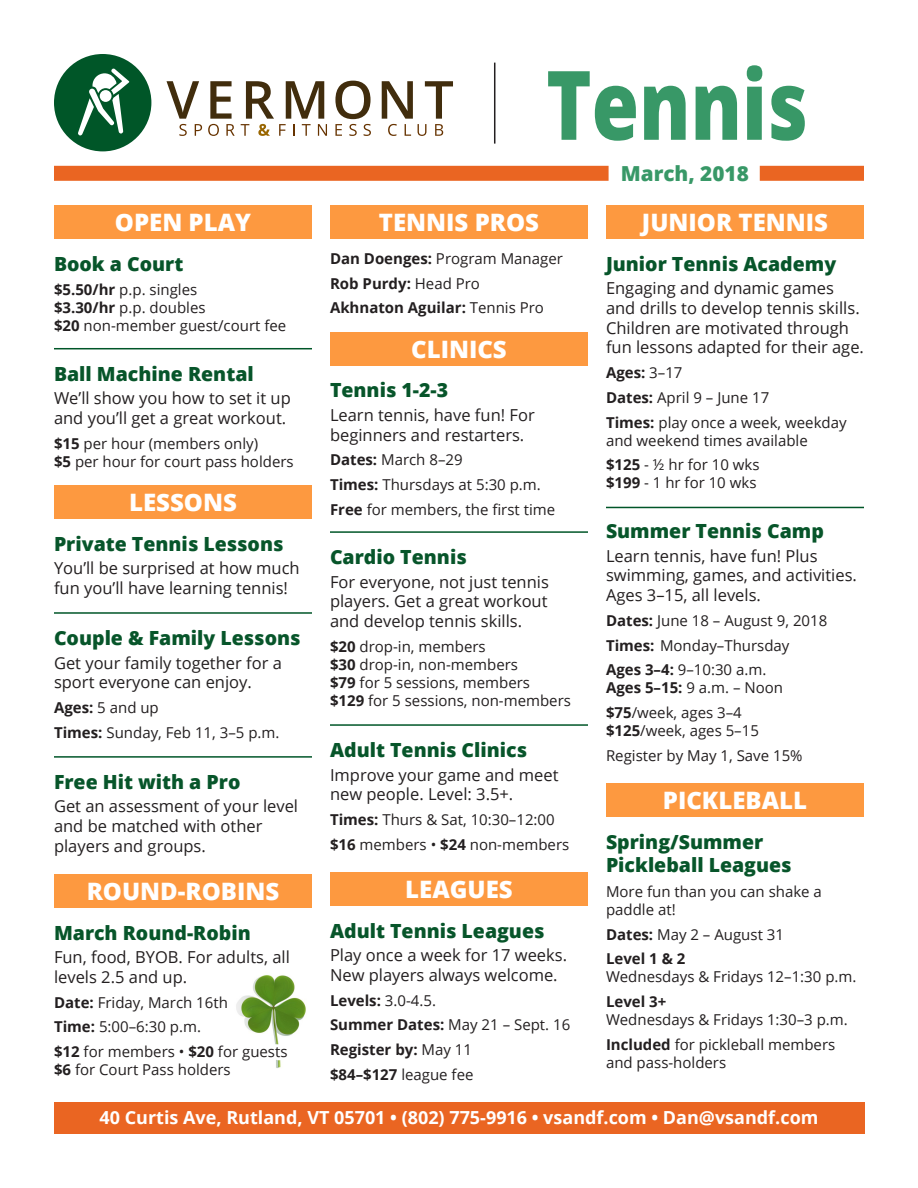
<style>
.page{position:relative;width:918px;height:1188px;background:#fff}
.page>*{position:absolute;margin:0;border:0;box-sizing:border-box;transform-origin:0 0}
.t1{font:800 96px "Open Sans";color:#389867;scale:.8 1}
.t2{font:800 24px "Open Sans";color:#fff}
.t3{font:800 20.7px "Open Sans";color:#389867}
.t4{font:800 19.5px/23.4px "Open Sans";color:#07552a}
.t5{font:700 18px "Open Sans";color:#fff}
.Body{font:16.5px/19.8px "Open Sans";color:#231f20}
.Details{font:15px/18px "Open Sans";color:#231f20}
.Details-2{font:700 15px "Open Sans";color:#231f20}
.s1{font-weight:700}
.s2{font-weight:400}
</style>
<div class="page">
<div style="left:54px;top:54px;width:97px;height:97px;background:#005628;border-radius:50%"></div>
<svg style="left:78px;top:69px;width:51px;height:66px"></svg>
<svg style="left:167px;top:81px;width:35px;height:55px"></svg>
<svg style="left:208px;top:81px;width:27px;height:55px"></svg>
<svg style="left:241px;top:81px;width:86px;height:55px"></svg>
<svg style="left:335px;top:81px;width:36px;height:55px"></svg>
<svg style="left:382px;top:81px;width:71px;height:55px"></svg>
<img style="left:254px;top:975px;width:52px;height:57px">
<div style="left:54px;top:166px;width:555px;height:15px;background:#ea6522"></div>
<div style="left:760px;top:166px;width:104px;height:15px;background:#ea6522"></div>
<hr style="left:494px;top:63px;width:1px;height:81px;background:#231f20">
<div style="left:54px;top:1103px;width:810px;height:31px;background:#ea6522"></div>
<div style="left:54px;top:205px;width:258px;height:34px;background:#fd9940"></div>
<hr style="left:54px;top:348px;width:258px;height:1px;background:#005628">
<div style="left:54px;top:486px;width:258px;height:33px;background:#fd9940"></div>
<hr style="left:54px;top:612px;width:258px;height:2px;background:#005628">
<hr style="left:54px;top:756px;width:258px;height:2px;background:#005628">
<div style="left:54px;top:875px;width:258px;height:33px;background:#fd9940"></div>
<svg style="left:236px;top:982px;width:59px;height:86px"></svg>
<div style="left:330px;top:205px;width:258px;height:34px;background:#fd9940"></div>
<div style="left:330px;top:332px;width:258px;height:34px;background:#fd9940"></div>
<hr style="left:330px;top:531px;width:258px;height:2px;background:#005628">
<hr style="left:330px;top:724px;width:258px;height:2px;background:#005628">
<div style="left:330px;top:872px;width:258px;height:34px;background:#fd9940"></div>
<div style="left:606px;top:205px;width:258px;height:34px;background:#fd9940"></div>
<hr style="left:606px;top:507px;width:258px;height:1px;background:#005628">
<div style="left:606px;top:783px;width:258px;height:34px;background:#fd9940"></div>
<p class="t2" style="left:115px;top:204px;width:138px">OPEN PLAY</p>
<p class="t4" style="left:54px;top:251px;width:131px">Book a Court</p>
<p class="Details" style="left:54px;top:281px;width:234px"><span class="s1">$5.50/hr</span> p.p. singles<br><span class="s1">$3.30/hr</span> p.p. doubles<br><span class="s1">$20</span> non-member guest/court fee</p>
<p class="t4" style="left:54px;top:361px;width:201px">Ball Machine Rental</p>
<p class="Body" style="left:54px;top:388px;width:238px">We’ll show you how to set it up and you’ll get a great workout.</p>
<p class="Details" style="left:54px;top:434px;width:241px"><span class="s1">$15</span> per hour (members only)<br><span class="s1">$5</span> per hour for court pass holders</p>
<p class="t2" style="left:129px;top:484px;width:109px">LESSONS</p>
<p class="t4" style="left:54px;top:531px;width:231px">Private Tennis Lessons</p>
<p class="Body" style="left:54px;top:558px;width:247px">You’ll be surprised at how much fun you’ll have learning tennis!</p>
<p class="t4" style="left:54px;top:625px;width:248px">Couple &amp; Family Lessons</p>
<p class="Body" style="left:54px;top:652px;width:229px">Get your family together for a sport everyone can enjoy.</p>
<p class="Details" style="left:54px;top:698px;width:106px"><span class="s1">Ages:</span> 5 and up</p>
<p class="Details" style="left:54px;top:723px;width:227px"><span class="s1">Times:</span> Sunday, Feb 11, 3–5 p.m.</p>
<p class="t4" style="left:54px;top:769px;width:188px">Free Hit with a Pro</p>
<p class="Body" style="left:54px;top:796px;width:246px">Get an assessment of your level and be matched with other players and groups.</p>
<p class="t2" style="left:87px;top:873px;width:194px">ROUND-ROBINS</p>
<p class="t4" style="left:54px;top:920px;width:198px">March Round-Robin</p>
<p class="Body" style="left:54px;top:947px;width:237px">Fun, food, BYOB. For adults, all levels 2.5 and up.</p>
<p class="Details" style="left:54px;top:993px;width:175px"><span class="s1">Date:</span> Friday, March 16th</p>
<p class="Details" style="left:54px;top:1018px;width:149px"><span class="s1">Time:</span> 5:00–6:30 p.m.</p>
<p class="Details" style="left:54px;top:1042px;width:235px"><span class="s1">$12</span> for members • <span class="s1">$20</span> for guests <span class="s1">$6</span> for Court Pass holders</p>
<p class="t1" style="left:546px;top:32px;width:329px">Tennis</p>
<p class="t3" style="left:621px;top:158px;width:129px">March, 2018</p>
<p class="t2" style="left:379px;top:204px;width:162px">TENNIS PROS</p>
<p class="Details" style="left:330px;top:249px;width:234px"><span class="s1">Dan Doenges:</span> Program Manager</p>
<p class="Details-2" style="left:330px;top:273px;width:151px">Rob Purdy: <span class="s2">Head Pro</span></p>
<p class="Details-2" style="left:330px;top:297px;width:216px">Akhnaton Aguilar: <span class="s2">Tennis Pro</span></p>
<p class="t2" style="left:411px;top:331px;width:97px">CLINICS</p>
<p class="t4" style="left:330px;top:378px;width:120px">Tennis 1-2-3</p>
<p class="Body" style="left:330px;top:404px;width:206px">Learn tennis, have fun! For beginners and restarters.</p>
<p class="Details" style="left:330px;top:451px;width:134px"><span class="s1">Dates:</span> March 8–29</p>
<p class="Details" style="left:330px;top:475px;width:212px"><span class="s1">Times:</span> Thursdays at 5:30 p.m.</p>
<p class="Details" style="left:330px;top:500px;width:227px"><span class="s1">Free</span> for members, the first time</p>
<p class="t4" style="left:330px;top:545px;width:138px">Cardio Tennis</p>
<p class="Body" style="left:330px;top:571px;width:220px;text-align:justify">For everyone, not just tennis players. Get a great workout and develop tennis skills.</p>
<p class="Details" style="left:330px;top:637px;width:242px"><span class="s1">$20</span> drop-in, members<br><span class="s1">$30</span> drop-in, non-members<br><span class="s1">$79</span> for 5 sessions, members<br><span class="s1">$129</span> for 5 sessions, non-members</p>
<p class="t4" style="left:330px;top:737px;width:199px">Adult Tennis Clinics</p>
<p class="Body" style="left:330px;top:764px;width:230px">Improve your game and meet new people. Level: 3.5+.</p>
<p class="Details" style="left:330px;top:810px;width:226px"><span class="s1">Times:</span> Thurs &amp; Sat, 10:30–12:00</p>
<p class="Details" style="left:330px;top:835px;width:241px"><span class="s1">$16</span> members • <span class="s1">$24</span> non-members</p>
<p class="t2" style="left:405px;top:871px;width:109px">LEAGUES</p>
<p class="t4" style="left:330px;top:918px;width:216px">Adult Tennis Leagues</p>
<p class="Body" style="left:330px;top:945px;width:239px">Play once a week for 17 weeks.<br>New players always welcome.</p>
<p class="Details" style="left:330px;top:991px;width:108px"><span class="s1">Levels:</span> 3.0-4.5.</p>
<p class="Details" style="left:330px;top:1015px;width:242px"><span class="s1">Summer Dates:</span> May 21 – Sept. 16</p>
<p class="Details-2" style="left:330px;top:1039px;width:144px">Register by: <span class="s2">May 11</span></p>
<p class="Details" style="left:330px;top:1065px;width:145px"><span class="s1">$84–$127</span> league fee</p>
<p class="t2" style="left:642px;top:204px;width:188px">JUNIOR TENNIS</p>
<p class="t4" style="left:606px;top:251px;width:232px">Junior Tennis Academy</p>
<p class="Body" style="left:606px;top:278px;width:259px">Engaging and dynamic games and drills to develop tennis skills.<br>Children are motivated through fun lessons adapted for their age.</p>
<p class="Details-2" style="left:606px;top:362px;width:78px">Ages: <span class="s2">3–17</span></p>
<p class="Details" style="left:606px;top:388px;width:165px"><span class="s1">Dates:</span> April 9 – June 17</p>
<p class="Details" style="left:606px;top:413px;width:242px"><span class="s1">Times:</span> play once a week, weekday and weekend times available</p>
<p class="Details" style="left:606px;top:456px;width:155px"><span class="s1">$125</span> - ½ hr for 10 wks <span class="s1">$199</span> - 1 hr for 10 wks</p>
<p class="t4" style="left:606px;top:518px;width:219px">Summer Tennis Camp</p>
<p class="Body" style="left:606px;top:545px;width:252px">Learn tennis, have fun! Plus swimming, games, and activities.<br>Ages 3–15, all levels.</p>
<p class="Details" style="left:606px;top:611px;width:223px"><span class="s1">Dates:</span> June 18 – August 9, 2018</p>
<p class="Details" style="left:606px;top:636px;width:185px"><span class="s1">Times:</span> Monday–Thursday</p>
<p class="Details" style="left:606px;top:661px;width:179px"><span class="s1">Ages 3–4:</span> 9–10:30 a.m.<br><span class="s1">Ages 5–15:</span> 9 a.m. – Noon</p>
<p class="Details" style="left:606px;top:703px;width:154px"><span class="s1">$75</span>/week, ages 3–4 <span class="s1">$125</span>/week, ages 5–15</p>
<p class="Details" style="left:606px;top:746px;width:198px">Register by May 1, Save 15%</p>
<p class="t2" style="left:663px;top:782px;width:146px">PICKLEBALL</p>
<p class="t4" style="left:606px;top:829px;width:187px">Spring/Summer<br>Pickleball Leagues</p>
<p class="Details" style="left:606px;top:882px;width:217px">More fun than you can shake a paddle at!</p>
<p class="Details" style="left:606px;top:925px;width:180px"><span class="s1">Dates:</span> May 2 – August 31</p>
<p class="Details" style="left:606px;top:949px;width:252px"><span class="s1">Level 1 &amp; 2<br></span>Wednesdays &amp; Fridays 12–1:30 p.m.</p>
<p class="Details" style="left:606px;top:992px;width:243px"><span class="s1">Level 3+<br></span>Wednesdays &amp; Fridays 1:30–3 p.m.</p>
<p class="Details" style="left:606px;top:1035px;width:231px"><span class="s1">Included</span> for pickleball members and pass-holders</p>
<p class="t5" style="left:100px;top:1105px;width:720px">40 Curtis Ave, Rutland, VT 05701 • (802) 775-9916 • vsandf.com • Dan@vsandf.com</p>
</div>
